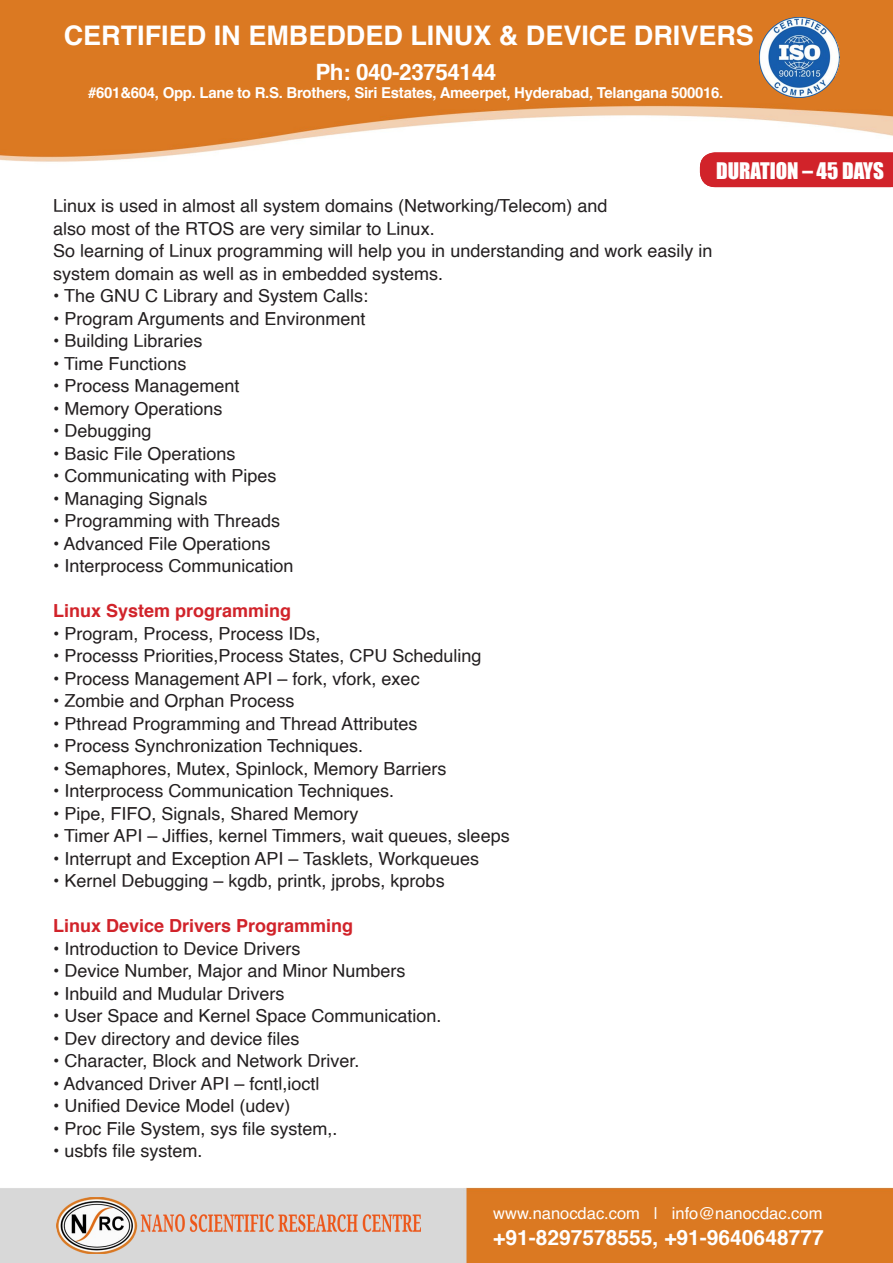
<style>
.page{position:relative;width:893px;height:1263px;background:#fff}
.page>*{position:absolute;margin:0;border:0;box-sizing:border-box;transform-origin:0 0}
.t1{font:700 27px "Helvetica";color:#fff}
.t2{font:700 22.5px "Helvetica";letter-spacing:-.02em;color:#fff}
.t3{font:700 21px "Helvetica";color:#fff}
.t4{font:21px "Impact";color:#fff}
.t5{font:18px/22.5px "Helvetica";color:#231f20}
.t6{font:700 18px "Helvetica";color:#d1232a}
.t7{font:16.5px "Helvetica";color:#fff}
.t8{font:700 15px "Helvetica";letter-spacing:-.02em;color:#fff}
</style>
<div class="page">
<img style="left:0;top:0;width:893px;height:1263px">
<img style="left:56px;top:1198px;width:365px;height:55px">
<img style="left:759px;top:17px;width:81px;height:81px">
<div style="left:700px;top:152px;width:193px;height:35px;background:#d1232a"></div>
<p class="t1" style="left:64px;top:13px;width:692px">CERTIFIED IN EMBEDDED LINUX &amp; DEVICE DRIVERS</p>
<p class="t2" style="left:315px;top:54px;width:182px">Ph: 040-23754144</p>
<p class="t8" style="left:88px;top:80px;width:637px">#601&amp;604, Opp. Lane to R.S. Brothers, Siri Estates, Ameerpet, Hyderabad, Telangana 500016.</p>
<p class="t4" style="left:716px;top:155px;width:169px">DURATION – 45 DAYS</p>
<p class="t5" style="left:53px;top:195px;width:556px">Linux is used in almost all system domains (Networking/Telecom) and also most of the RTOS are very similar to Linux.</p>
<p class="t5" style="left:53px;top:240px;width:661px">So learning of Linux programming will help you in understanding and work easily in system domain as well as in embedded systems.</p>
<p class="t5" style="left:53px;top:285px;width:317px">• The GNU C Library and System Calls:</p>
<p class="t5" style="left:53px;top:308px;width:314px">• Program Arguments and Environment</p>
<p class="t5" style="left:53px;top:330px;width:151px">• Building Libraries</p>
<p class="t5" style="left:53px;top:353px;width:135px">• Time Functions</p>
<p class="t5" style="left:53px;top:375px;width:188px">• Process Management</p>
<p class="t5" style="left:53px;top:398px;width:171px">• Memory Operations</p>
<p class="t5" style="left:53px;top:420px;width:100px">• Debugging</p>
<p class="t5" style="left:53px;top:443px;width:184px">• Basic File Operations</p>
<p class="t5" style="left:53px;top:465px;width:225px">• Communicating with Pipes</p>
<p class="t5" style="left:53px;top:488px;width:156px">• Managing Signals</p>
<p class="t5" style="left:53px;top:510px;width:229px">• Programming with Threads</p>
<p class="t5" style="left:53px;top:533px;width:219px">• Advanced File Operations</p>
<p class="t5" style="left:53px;top:555px;width:242px">• Interprocess Communication</p>
<p class="t6" style="left:53px;top:596px;width:240px">Linux System programming</p>
<p class="t5" style="left:53px;top:623px;width:269px">• Program, Process, Process IDs,</p>
<p class="t5" style="left:53px;top:645px;width:430px">• Processs Priorities,Process States, CPU Scheduling</p>
<p class="t5" style="left:53px;top:668px;width:368px">• Process Management API – fork, vfork, exec</p>
<p class="t5" style="left:53px;top:690px;width:243px">• Zombie and Orphan Process</p>
<p class="t5" style="left:53px;top:713px;width:366px">• Pthread Programming and Thread Attributes</p>
<p class="t5" style="left:53px;top:735px;width:312px">• Process Synchronization Techniques.</p>
<p class="t5" style="left:53px;top:758px;width:395px">• Semaphores, Mutex, Spinlock, Memory Barriers</p>
<p class="t5" style="left:53px;top:780px;width:343px">• Interprocess Communication Techniques.</p>
<p class="t5" style="left:53px;top:803px;width:307px">• Pipe, FIFO, Signals, Shared Memory</p>
<p class="t5" style="left:53px;top:825px;width:458px">• Timer API – Jiffies, kernel Timmers, wait queues, sleeps</p>
<p class="t5" style="left:53px;top:848px;width:427px">• Interrupt and Exception API – Tasklets, Workqueues</p>
<p class="t5" style="left:53px;top:870px;width:393px">• Kernel Debugging – kgdb, printk, jprobs, kprobs</p>
<p class="t6" style="left:53px;top:911px;width:302px">Linux Device Drivers Programming</p>
<p class="t5" style="left:53px;top:938px;width:249px">• Introduction to Device Drivers</p>
<p class="t5" style="left:53px;top:960px;width:354px">• Device Number, Major and Minor Numbers</p>
<p class="t5" style="left:53px;top:983px;width:233px">• Inbuild and Mudular Drivers</p>
<p class="t5" style="left:53px;top:1005px;width:390px">• User Space and Kernel Space Communication.</p>
<p class="t5" style="left:53px;top:1028px;width:248px">• Dev directory and device files</p>
<p class="t5" style="left:53px;top:1050px;width:308px">• Character, Block and Network Driver.</p>
<p class="t5" style="left:53px;top:1073px;width:268px">• Advanced Driver API – fcntl,ioctl</p>
<p class="t5" style="left:53px;top:1095px;width:239px">• Unified Device Model (udev)</p>
<p class="t5" style="left:53px;top:1118px;width:286px">• Proc File System, sys file system,.</p>
<p class="t5" style="left:53px;top:1140px;width:151px">• usbfs file system.</p>
<p class="t7" style="left:493px;top:1200px;width:331px">www.nanocdac.com | info@nanocdac.com</p>
<p class="t3" style="left:493px;top:1221px;width:332px">+91-8297578555, +91-9640648777</p>
</div>
